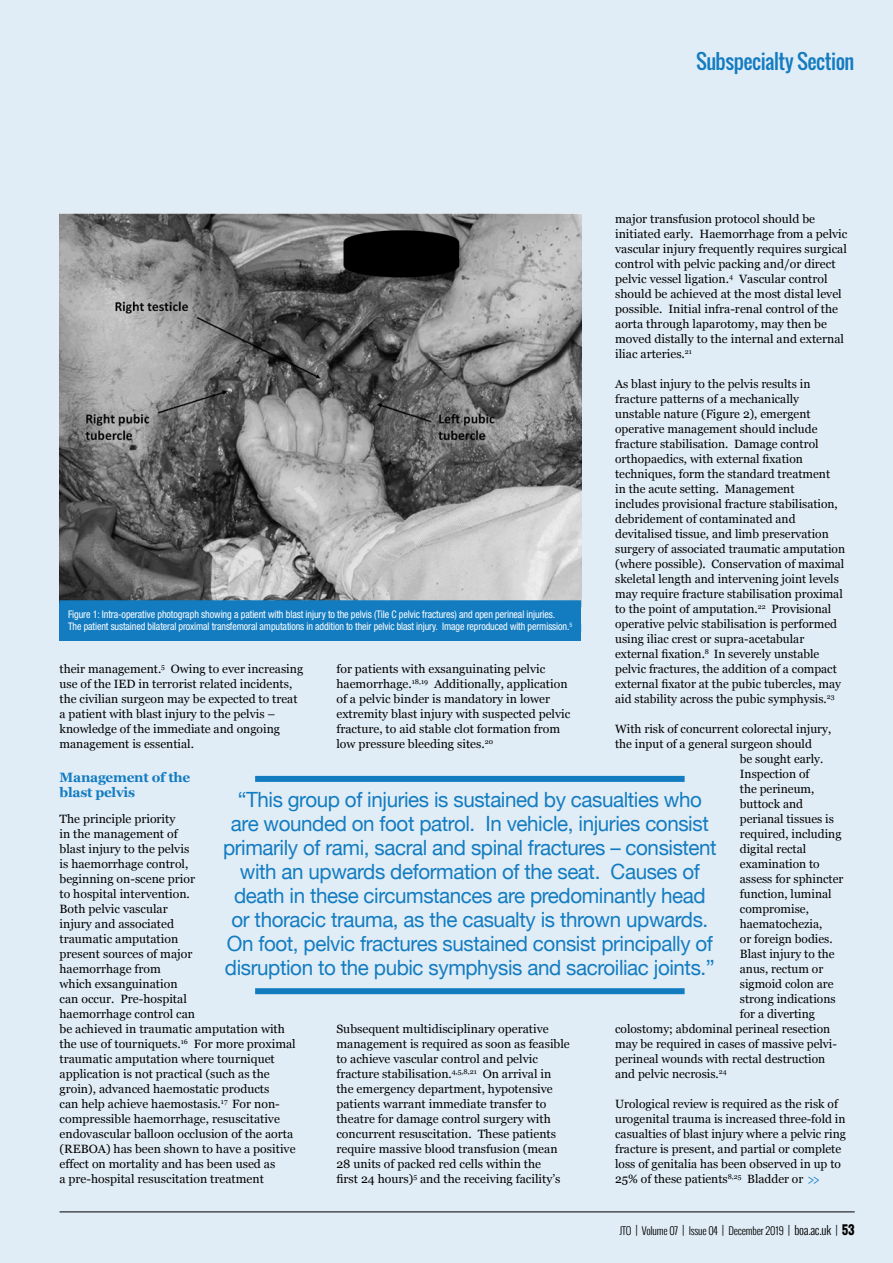
<style>
.page{position:relative;width:893px;height:1263px;background:#e1edf6}
.page>*{position:absolute;margin:0;border:0;box-sizing:border-box;transform-origin:0 0}
.t1{font:21px/24px "Helvetica Neue";letter-spacing:-.02em;color:#137cc1;text-align:center}
.t2{font:20.25px "Oswald";letter-spacing:-.02em;color:#137cc1}
.t3{font:700 13.5px/15px "Georgia";letter-spacing:-.02em;color:#137cc1}
.t4{font:12px/15px "Georgia";color:#000}
.t5{font:condensed 10.5px/12px "Helvetica Neue";letter-spacing:-.01em;color:#fff;scale:.96 1}
.t6{font:300 10.5px "Oswald";letter-spacing:-.02em;color:#000}
.s1{font-family:"Helvetica";font-weight:300;font-size:14.55px;color:#137cc1}
.s2{font-size:12px}
.s3{font-weight:700;font-size:12px}
</style>
<div class="page">
<hr style="left:60px;top:1211px;width:795px;height:1px;background:#000">
<div style="left:255px;top:776px;width:430px;height:6px;background:#137cc1"></div>
<div style="left:255px;top:988px;width:430px;height:6px;background:#137cc1"></div>
<img style="left:60px;top:214px;width:521px;height:386px">
<div style="left:60px;top:604px;width:521px;height:37px;background:#137cc1"></div>
<div style="left:60px;top:600px;width:521px;height:8px;background:#137cc1"></div>
<h2 class="t2" style="left:696px;top:46px;width:160px">Subspecialty Section</h2>
<p class="t4" style="left:615px;top:210px;width:234px">major transfusion protocol should be initiated early. Haemorrhage from a pelvic vascular injury frequently requires surgical control with pelvic packing and/or direct pelvic vessel ligation.<sup>4</sup> Vascular control should be achieved at the most distal level possible. Initial infra-renal control of the aorta through laparotomy, may then be moved distally to the internal and external iliac arteries.<sup>21</sup></p>
<p class="t4" style="left:615px;top:375px;width:231px">As blast injury to the pelvis results in fracture patterns of a mechanically unstable nature (Figure 2), emergent operative management should include fracture stabilisation. Damage control orthopaedics, with external fixation techniques, form the standard treatment<br>in the acute setting. Management<br>includes provisional fracture stabilisation, debridement of contaminated and devitalised tissue, and limb preservation surgery of associated traumatic amputation (where possible). Conservation of maximal skeletal length and intervening joint levels may require fracture stabilisation proximal to the point of amputation.<sup>22</sup> Provisional operative pelvic stabilisation is performed using iliac crest or supra-acetabular external fixation.<sup>8</sup> In severely unstable pelvic fractures, the addition of a compact external fixator at the pubic tubercles, may aid stability across the pubic symphysis.<sup>23</sup></p>
<p class="t4" style="left:615px;top:720px;width:218px">With risk of concurrent colorectal injury,</p>
<p class="t4" style="left:615px;top:735px;width:198px">the input of a general surgeon should</p>
<p class="t4" style="left:740px;top:750px;width:85px">be sought early.</p>
<p class="t4" style="left:740px;top:765px;width:71px">Inspection of</p>
<p class="t4" style="left:740px;top:780px;width:76px">the perineum,</p>
<p class="t4" style="left:740px;top:795px;width:65px">buttock and</p>
<p class="t4" style="left:740px;top:810px;width:96px">perianal tissues is</p>
<p class="t4" style="left:740px;top:825px;width:103px">required, including</p>
<p class="t4" style="left:740px;top:840px;width:68px">digital rectal</p>
<p class="t4" style="left:740px;top:855px;width:81px">examination to</p>
<p class="t4" style="left:740px;top:870px;width:105px">assess for sphincter</p>
<p class="t4" style="left:740px;top:885px;width:93px">function, luminal</p>
<p class="t4" style="left:740px;top:900px;width:71px">compromise,</p>
<p class="t4" style="left:740px;top:915px;width:84px">haematochezia,</p>
<p class="t4" style="left:740px;top:930px;width:94px">or foreign bodies.</p>
<p class="t4" style="left:740px;top:945px;width:96px">Blast injury to the</p>
<p class="t4" style="left:740px;top:960px;width:85px">anus, rectum or</p>
<p class="t4" style="left:740px;top:975px;width:95px">sigmoid colon are</p>
<p class="t4" style="left:740px;top:990px;width:97px">strong indications</p>
<p class="t4" style="left:740px;top:1005px;width:77px">for a diverting</p>
<p class="t4" style="left:615px;top:1020px;width:217px">colostomy; abdominal perineal resection</p>
<p class="t4" style="left:615px;top:1035px;width:223px">may be required in cases of massive pelvi-</p>
<p class="t4" style="left:615px;top:1050px;width:212px">perineal wounds with rectal destruction</p>
<p class="t4" style="left:615px;top:1065px;width:113px">and pelvic necrosis.<sup>24</sup></p>
<p class="t4" style="left:615px;top:1095px;width:232px">Urological review is required as the risk of urogenital trauma is increased three-fold in casualties of blast injury where a pelvic ring fracture is present, and partial or complete loss of genitalia has been observed in up to 25% of these patients<sup>8,25</sup> Bladder or <span class="s1">&gt;&gt;</span></p>
<p class="t5" style="left:68px;top:608px;width:527px">Figure 1: Intra-operative photograph showing a patient with blast injury to the pelvis (Tile C pelvic fractures) and open perineal injuries.<br>The patient sustained bilateral proximal transfemoral amputations in addition to their pelvic blast injury. Image reproduced with permission.<sup>5</sup></p>
<p class="t4" style="left:60px;top:660px;width:245px">their management.<sup>5</sup> Owing to ever increasing use of the IED in terrorist related incidents, the civilian surgeon may be expected to treat a patient with blast injury to the pelvis – knowledge of the immediate and ongoing management is essential.</p>
<p class="t3" style="left:60px;top:769px;width:132px">Management of the blast pelvis</p>
<p class="t4" style="left:60px;top:810px;width:238px">The principle priority<br>in the management of<br>blast injury to the pelvis<br>is haemorrhage control,<br>beginning on-scene prior<br>to hospital intervention.<br>Both pelvic vascular<br>injury and associated<br>traumatic amputation<br>present sources of major<br>haemorrhage from<br>which exsanguination<br>can occur. Pre-hospital<br>haemorrhage control can<br>be achieved in traumatic amputation with the use of tourniquets.<sup>16</sup> For more proximal traumatic amputation where tourniquet application is not practical (such as the groin), advanced haemostatic products<br>can help achieve haemostasis.<sup>17</sup> For non&shy;compressible haemorrhage, resuscitative endovascular balloon occlusion of the aorta (REBOA) has been shown to have a positive effect on mortality and has been used as<br>a pre-hospital resuscitation treatment</p>
<p class="t4" style="left:336px;top:660px;width:235px">for patients with exsanguinating pelvic haemorrhage.<sup>18,19</sup> Additionally, application of a pelvic binder is mandatory in lower extremity blast injury with suspected pelvic fracture, to aid stable clot formation from low pressure bleeding sites.<sup>20</sup></p>
<p class="t1" style="left:223px;top:789px;width:495px">“This group of injuries is sustained by casualties who are wounded on foot patrol. In vehicle, injuries consist primarily of rami, sacral and spinal fractures – consistent with an upwards deformation of the seat. Causes of death in these circumstances are predominantly head or thoracic trauma, as the casualty is thrown upwards.<br>On foot, pelvic fractures sustained consist principally of disruption to the pubic symphysis and sacroiliac joints.”</p>
<p class="t4" style="left:336px;top:1020px;width:235px">Subsequent multidisciplinary operative management is required as soon as feasible to achieve vascular control and pelvic fracture stabilisation.<sup>4,5,8,21</sup> On arrival in the emergency department, hypotensive patients warrant immediate transfer to theatre for damage control surgery with concurrent resuscitation. These patients require massive blood transfusion (mean 28 units of packed red cells within the<br>first 24 hours)<sup>5</sup> and the receiving facility’s</p>
<p class="t6" style="left:619px;top:1223px;width:237px">JTO <span class="s2">|</span> Volume 07 <span class="s2">|</span> Issue 04 <span class="s2">|</span> December 2019 <span class="s2">| boa.ac.uk |</span> <span class="s3">53</span></p>
</div>
